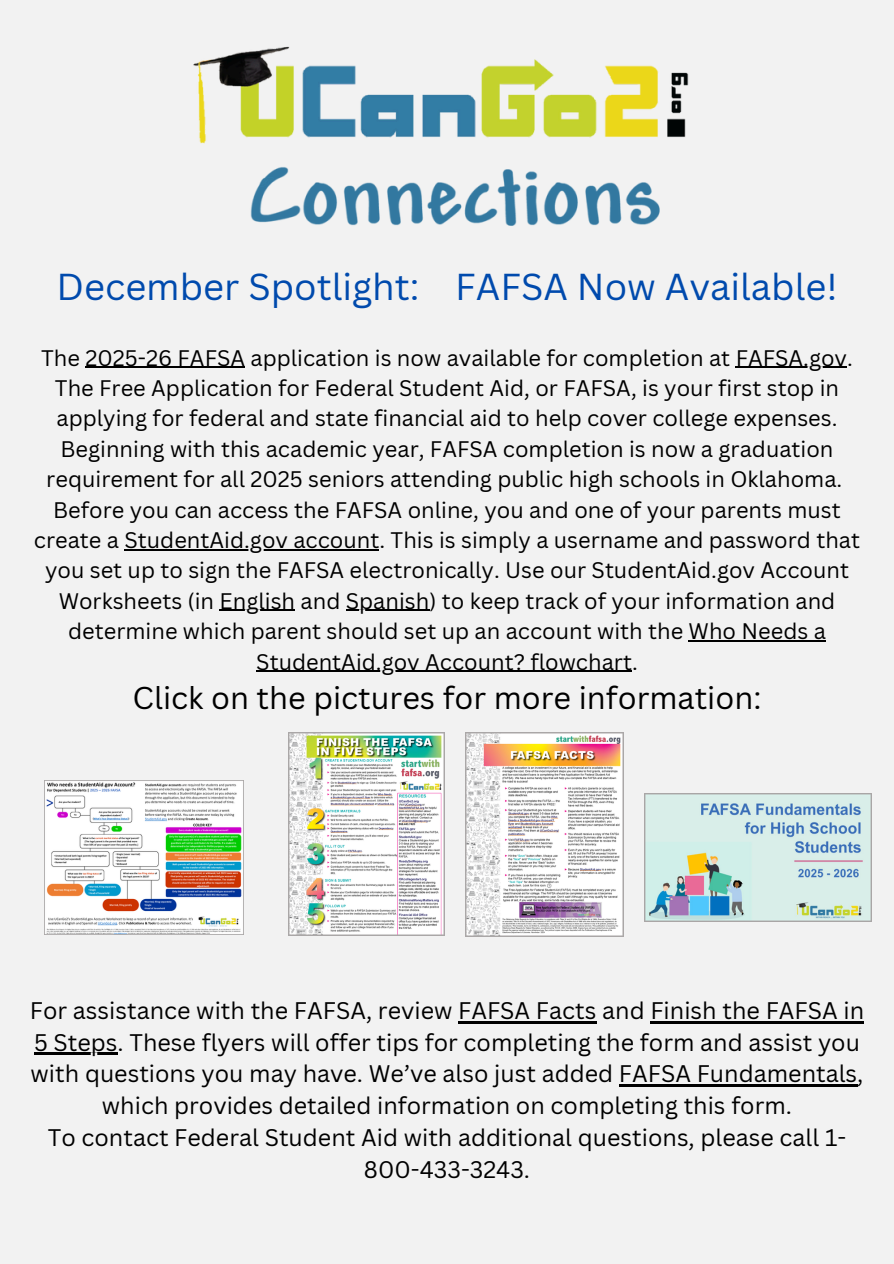
<style>
.page{position:relative;width:894px;height:1264px;background:#fff}
.page>*{position:absolute;margin:0;border:0;box-sizing:border-box;transform-origin:0 0}
.t1{font:36.45px "Canva Sans";color:#004aad}
.t2{font:30.6px "Canva Sans";color:#000}
.t3{font:23.4px/31.8px "Canva Sans";color:#000;text-align:center}
.t4{font:21.9px/30.3px "Canva Sans";color:#000;text-align:center}
</style>
<div class="page">
<div style="left:0;top:0;width:893px;height:1263px;background:#f2f2f2"></div>
<img style="left:193px;top:46px;width:496px;height:180px">
<img style="left:44px;top:780px;width:200px;height:154px">
<img style="left:465px;top:732px;width:158px;height:204px">
<img style="left:288px;top:732px;width:156px;height:203px">
<img style="left:644px;top:794px;width:227px;height:127px">
<hr style="left:85px;top:367px;width:160px;height:1px;background:#000">
<hr style="left:735px;top:367px;width:111px;height:1px;background:#000">
<hr style="left:124px;top:549px;width:255px;height:1px;background:#000">
<hr style="left:219px;top:610px;width:76px;height:1px;background:#000">
<hr style="left:346px;top:610px;width:83px;height:1px;background:#000">
<hr style="left:688px;top:640px;width:137px;height:1px;background:#000">
<hr style="left:256px;top:670px;width:375px;height:1px;background:#000">
<hr style="left:458px;top:1021px;width:138px;height:2px;background:#000">
<hr style="left:650px;top:1021px;width:214px;height:2px;background:#000">
<hr style="left:34px;top:1052px;width:83px;height:3px;background:#000">
<hr style="left:618px;top:1084px;width:239px;height:2px;background:#000">
<p class="t1" style="left:56px;top:261px;width:782px">December Spotlight: FAFSA Now Available!</p>
<h1 class="t4" style="left:41px;top:342px;width:813px">The 2025-26 FAFSA application is now available for completion at FAFSA.gov.</h1>
<p class="t4" style="left:34px;top:372px;width:827px">The Free Application for Federal Student Aid, or FAFSA, is your first stop in applying for federal and state financial aid to help cover college expenses.<br>Beginning with this academic year, FAFSA completion is now a graduation requirement for all 2025 seniors attending public high schools in Oklahoma.<br>Before you can access the FAFSA online, you and one of your parents must create a StudentAid.gov account. This is simply a username and password that</p>
<p class="t4" style="left:45px;top:554px;width:805px">you set up to sign the FAFSA electronically. Use our StudentAid.gov Account<br>Worksheets (in English and Spanish) to keep track of your information and</p>
<p class="t4" style="left:68px;top:615px;width:759px">determine which parent should set up an account with the Who Needs a</p>
<p class="t4" style="left:256px;top:646px;width:383px">StudentAid.gov Account? flowchart.</p>
<p class="t2" style="left:132px;top:676px;width:630px">Click on the pictures for more information:</p>
<p class="t3" style="left:30px;top:993px;width:835px">For assistance with the FAFSA, review FAFSA Facts and Finish the FAFSA in</p>
<p class="t3" style="left:31px;top:1025px;width:834px">5 Steps. These flyers will offer tips for completing the form and assist you with questions you may have. We’ve also just added FAFSA Fundamentals, which provides detailed information on completing this form.<br>To contact Federal Student Aid with additional questions, please call 1- 800-433-3243.</p>
</div>
